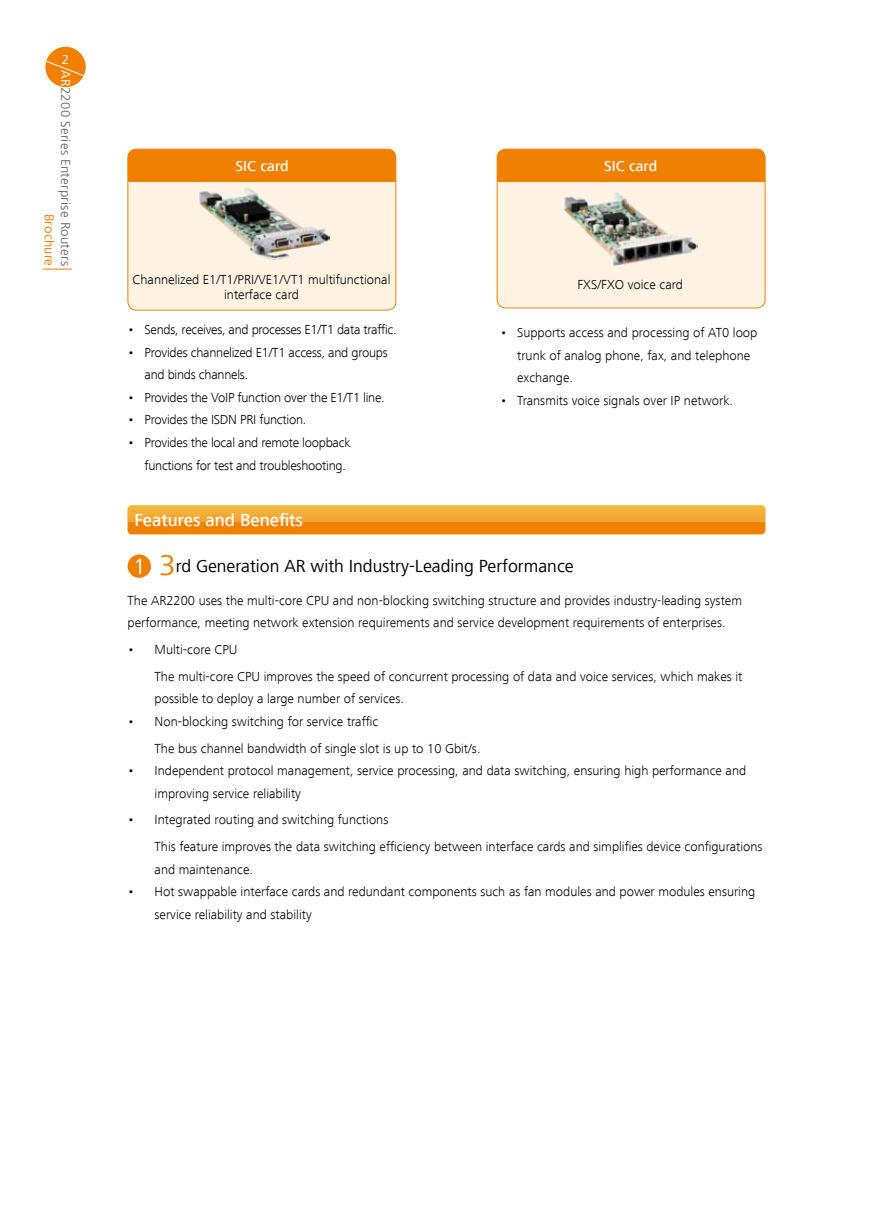
<style>
.page{position:relative;width:893px;height:1212px;background:#fff}
.page>*{position:absolute;margin:0;border:0;box-sizing:border-box;transform-origin:0 0}
.t1{font:18px "Frutiger Next LT";color:#000}
.t2{font:500 18px "Frutiger Next LT";color:#fff}
.t3{font:500 15px "Frutiger Next LT";color:#fff}
.t4{font:300 13.5px/22.5px "Frutiger Next LT";color:#000}
.t5{font:300 13.5px/22.5px "Frutiger Next LT";letter-spacing:-.02em;color:#000}
.t6{font:300 13.5px "Frutiger Next LT";letter-spacing:-.025em;color:#000}
.t7{font:13.5px/16.5px "Frutiger Next LT";letter-spacing:.02em;color:#727172;text-align:right}
.t8{font:13.5px "Frutiger Next LT";color:#fff}
.s1{color:#fff}
.s2{color:#ef8000}
.s3{font-size:22.5px;color:#fff}
.s4{font-size:30px;color:#ef8000}
</style>
<div class="page">
<div style="left:45px;top:47px;width:41px;height:40px;background:#ef8000;border-radius:50%"></div>
<svg style="left:45px;top:60px;width:41px;height:18px"></svg>
<svg style="left:43px;top:269px;width:29px;height:1px"></svg>
<div style="left:128px;top:522px;width:637px;height:12px;background:#ef8000"></div>
<div style="left:128px;top:505px;width:637px;height:17px;background:#f3ae38"></div>
<div style="left:128px;top:554px;width:23px;height:24px;background:#ef8000;border-radius:50%"></div>
<div style="left:497px;top:149px;width:268px;height:159px;background:#fef3e3;border-radius:9px"></div>
<div style="left:497px;top:149px;width:268px;height:33px;background:#ef8000"></div>
<div style="left:497px;top:149px;width:268px;height:159px;border:1px solid #ef8000;border-radius:9px"></div>
<div style="left:128px;top:149px;width:268px;height:161px;background:#fef3e3;border-radius:9px"></div>
<div style="left:128px;top:149px;width:268px;height:33px;background:#ef8000"></div>
<div style="left:128px;top:149px;width:268px;height:161px;border:1px solid #ef8000;border-radius:9px"></div>
<img style="left:199px;top:187px;width:131px;height:73px">
<img style="left:563px;top:192px;width:134px;height:74px">
<p class="t8" style="left:62px;top:52px;width:9px">2</p>
<p class="t7" style="left:74px;top:70px;width:197px;rotate:90deg"><span class="s1">AR</span>2200 Series Enterprise Routers<br><span class="s2">Brochure</span></p>
<p class="t3" style="left:236px;top:157px;width:55px">SIC card</p>
<p class="t3" style="left:604px;top:157px;width:55px">SIC card</p>
<p class="t4" style="left:133px;top:272px;width:259px;line-height:15px;text-align:center">Channelized E1/T1/PRI/VE1/VT1 multifunctional interface card</p>
<p class="t4" style="left:577px;top:274px;width:107px">FXS/FXO voice card</p>
<p class="t6" style="left:128px;top:322px;width:271px">• Sends, receives, and processes E1/T1 data traffic.</p>
<p class="t5" style="left:145px;top:341px;width:245px;text-indent:-17px">• Provides channelized E1/T1 access, and groups and binds channels.</p>
<p class="t5" style="left:128px;top:386px;width:259px">• Provides the VoIP function over the E1/T1 line.</p>
<p class="t5" style="left:128px;top:409px;width:180px">• Provides the ISDN PRI function.</p>
<p class="t5" style="left:145px;top:431px;width:207px;text-indent:-17px">• Provides the local and remote loopback functions for test and troubleshooting.</p>
<p class="t4" style="left:517px;top:321px;width:242px;text-indent:-17px">• Supports access and processing of AT0 loop trunk of analog phone, fax, and telephone exchange.</p>
<p class="t4" style="left:500px;top:389px;width:234px">• Transmits voice signals over IP network.</p>
<h1 class="t2" style="left:134px;top:510px;width:170px">Features and Benefits</h1>
<h1 class="t1" style="left:133px;top:556px;width:442px"><span class="s3">1</span> <span class="s4">3</span>rd Generation AR with Industry-Leading Performance</h1>
<p class="t4" style="left:128px;top:589px;width:616px">The AR2200 uses the multi-core CPU and non-blocking switching structure and provides industry-leading system performance, meeting network extension requirements and service development requirements of enterprises.</p>
<p class="t4" style="left:155px;top:636px;width:589px;line-height:26.7px;text-indent:-27px">• Multi-core CPU<br>The multi-core CPU improves the speed of concurrent processing of data and voice services, which makes it</p>
<p class="t4" style="left:155px;top:688px;width:251px">possible to deploy a large number of services.</p>
<p class="t4" style="left:155px;top:708px;width:327px;line-height:26.7px;text-indent:-27px">• Non-blocking switching for service traffic<br>The bus channel bandwidth of single slot is up to 10 Gbit/s.</p>
<p class="t4" style="left:155px;top:759px;width:593px;text-indent:-27px">• Independent protocol management, service processing, and data switching, ensuring high performance and improving service reliability</p>
<p class="t4" style="left:155px;top:807px;width:610px;line-height:26.7px;text-indent:-27px">• Integrated routing and switching functions<br>This feature improves the data switching efficiency between interface cards and simplifies device configurations</p>
<p class="t4" style="left:155px;top:858px;width:100px">and maintenance.</p>
<p class="t4" style="left:155px;top:880px;width:602px;text-indent:-27px">• Hot swappable interface cards and redundant components such as fan modules and power modules ensuring service reliability and stability</p>
</div>
